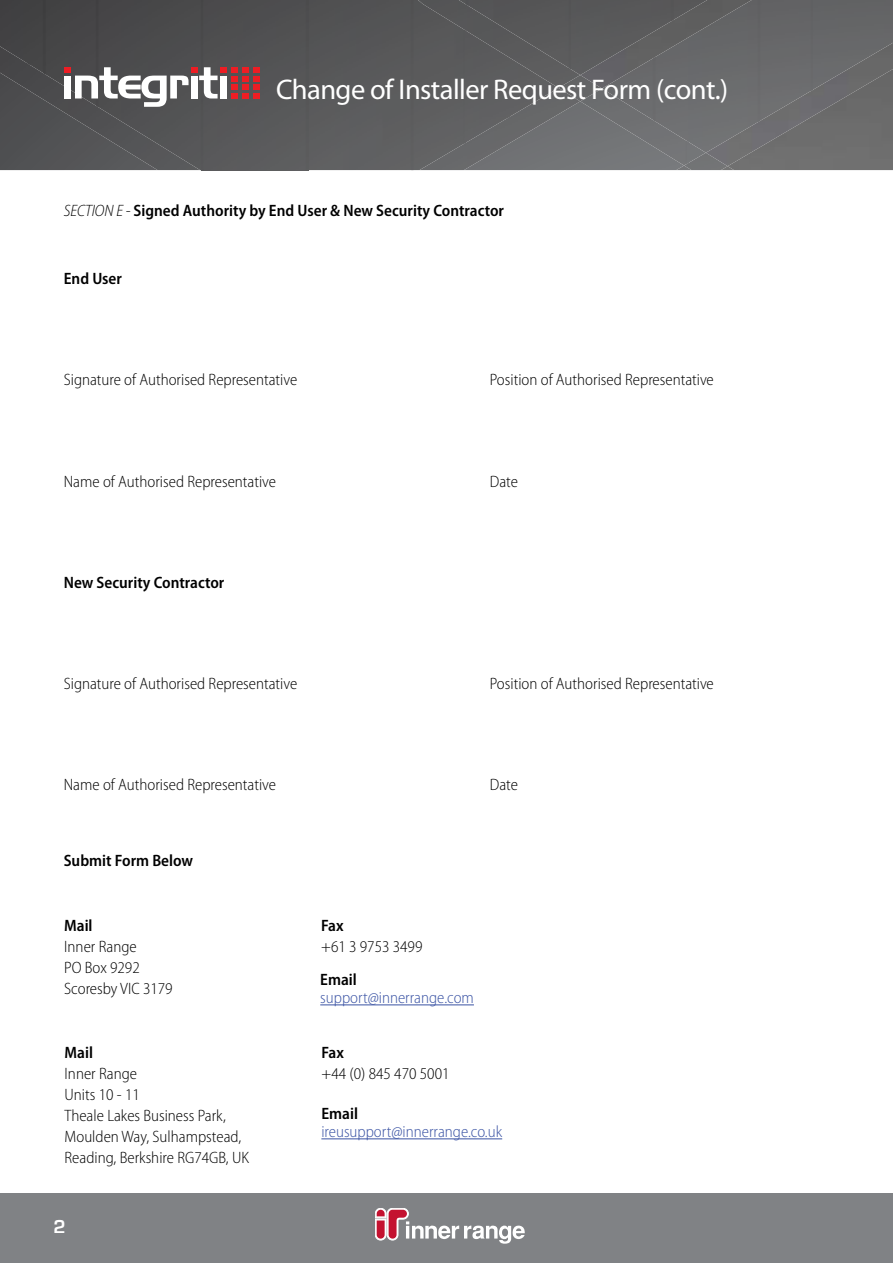
<style>
.page{position:relative;width:893px;height:1263px;background:#fff}
.page>*{position:absolute;margin:0;border:0;box-sizing:border-box;transform-origin:0 0}
.t1{font:28.5px "Myriad Pro";letter-spacing:-.02em;color:#fff}
.t2{font:700 19.5px "Eurostile";color:#fff}
.t3{font:300 semi-condensed 16.5px/21px "Myriad Pro";color:#000}
.t4{font:600 semi-condensed 16.5px "Myriad Pro";color:#000}
.t5{font:300 semi-condensed 16.5px "Myriad Pro";color:#3a53a4}
.s1{font-weight:300;font-style:italic}
</style>
<div class="page">
<img style="left:642px;top:166px;width:42px;height:4px">
<div style="left:580px;top:101px;width:104px;height:65px;background:#737577"></div>
<div style="left:653px;top:89px;width:53px;height:64px;background:#6f7072"></div>
<div style="left:602px;top:89px;width:53px;height:33px;background:#6c6d6f"></div>
<img style="left:706px;top:89px;width:15px;height:77px">
<img style="left:721px;top:89px;width:7px;height:81px">
<div style="left:728px;top:0;width:165px;height:170px;background:#6b6b6d"></div>
<img style="left:0;top:65px;width:580px;height:105px">
<div style="left:413px;top:89px;width:53px;height:81px;background:#606162"></div>
<img style="left:309px;top:0;width:104px;height:170px">
<img style="left:203px;top:0;width:106px;height:170px">
<img style="left:96px;top:0;width:107px;height:170px">
<div style="left:44px;top:0;width:54px;height:107px;background:#464647"></div>
<div style="left:0;top:0;width:46px;height:65px;background:#424243"></div>
<div style="left:464px;top:89px;width:94px;height:29px;background:#606062"></div>
<img style="left:26px;top:63px;width:20px;height:12px">
<img style="left:464px;top:116px;width:47px;height:28px">
<img style="left:558px;top:89px;width:44px;height:12px">
<img style="left:411px;top:0;width:362px;height:89px">
<img style="left:673px;top:0;width:53px;height:21px">
<img style="left:569px;top:0;width:104px;height:75px">
<div style="left:466px;top:0;width:105px;height:69px;background:#585859"></div>
<img style="left:438px;top:0;width:30px;height:6px">
<div style="left:64px;top:76px;width:7px;height:22px;background:#fff"></div>
<svg style="left:75px;top:67px;width:114px;height:40px"></svg>
<div style="left:191px;top:76px;width:7px;height:22px;background:#fff"></div>
<svg style="left:199px;top:67px;width:19px;height:31px"></svg>
<div style="left:220px;top:76px;width:7px;height:22px;background:#fff"></div>
<div style="left:231px;top:67px;width:7px;height:6px;background:#ed1d24"></div>
<div style="left:242px;top:67px;width:7px;height:6px;background:#ed1d24"></div>
<div style="left:253px;top:67px;width:7px;height:6px;background:#ed1d24"></div>
<div style="left:231px;top:76px;width:7px;height:6px;background:#ed1d24"></div>
<div style="left:242px;top:76px;width:7px;height:6px;background:#ed1d24"></div>
<div style="left:253px;top:76px;width:7px;height:6px;background:#ed1d24"></div>
<svg style="left:231px;top:85px;width:29px;height:13px"></svg>
<div style="left:220px;top:67px;width:7px;height:6px;background:#ed1d24"></div>
<div style="left:64px;top:67px;width:7px;height:6px;background:#ed1d24"></div>
<div style="left:191px;top:67px;width:7px;height:6px;background:#ed1d24"></div>
<div style="left:0;top:1193px;width:893px;height:70px;background:#808285"></div>
<svg style="left:375px;top:1208px;width:150px;height:36px"></svg>
<hr style="left:320px;top:1004px;width:154px;height:1px;background:#3a53a4">
<hr style="left:321px;top:1138px;width:181px;height:1px;background:#3a53a4">
<h1 class="t1" style="left:276px;top:73px;width:454px">Change of Installer Request Form (cont.)</h1>
<p class="t4" style="left:64px;top:202px;width:442px"><span class="s1">SECTION E -</span> Signed Authority by End User &amp; New Security Contractor</p>
<p class="t4" style="left:64px;top:269px;width:60px">End User</p>
<p class="t3" style="left:64px;top:370px;width:235px">Signature of Authorised Representative</p>
<p class="t3" style="left:490px;top:370px;width:226px">Position of Authorised Representative</p>
<p class="t3" style="left:64px;top:471px;width:214px">Name of Authorised Representative</p>
<p class="t3" style="left:490px;top:471px;width:30px">Date</p>
<p class="t4" style="left:64px;top:573px;width:162px">New Security Contractor</p>
<p class="t3" style="left:64px;top:673px;width:235px">Signature of Authorised Representative</p>
<p class="t3" style="left:490px;top:673px;width:226px">Position of Authorised Representative</p>
<p class="t3" style="left:64px;top:775px;width:214px">Name of Authorised Representative</p>
<p class="t3" style="left:490px;top:775px;width:30px">Date</p>
<p class="t4" style="left:64px;top:852px;width:131px">Submit Form Below</p>
<p class="t4" style="left:64px;top:916px;width:30px">Mail</p>
<p class="t3" style="left:64px;top:936px;width:110px">Inner Range<br>PO Box 9292<br>Scoresby VIC 3179</p>
<p class="t4" style="left:65px;top:1043px;width:30px">Mail</p>
<p class="t3" style="left:65px;top:1063px;width:186px">Inner Range<br>Units 10 - 11<br>Theale Lakes Business Park,<br>Moulden Way, Sulhampstead,<br>Reading, Berkshire RG74GB, UK</p>
<p class="t2" style="left:54px;top:1216px;width:14px">2</p>
<p class="t4" style="left:321px;top:917px;width:24px">Fax</p>
<p class="t3" style="left:321px;top:937px;width:103px">+61 3 9753 3499</p>
<p class="t4" style="left:320px;top:970px;width:38px">Email</p>
<p class="t5" style="left:320px;top:989px;width:155px">support@innerrange.com</p>
<p class="t4" style="left:322px;top:1043px;width:24px">Fax</p>
<p class="t3" style="left:322px;top:1063px;width:129px">+44 (0) 845 470 5001</p>
<p class="t4" style="left:321px;top:1104px;width:38px">Email</p>
<p class="t5" style="left:321px;top:1123px;width:182px">ireusupport@innerrange.co.uk</p>
</div>
